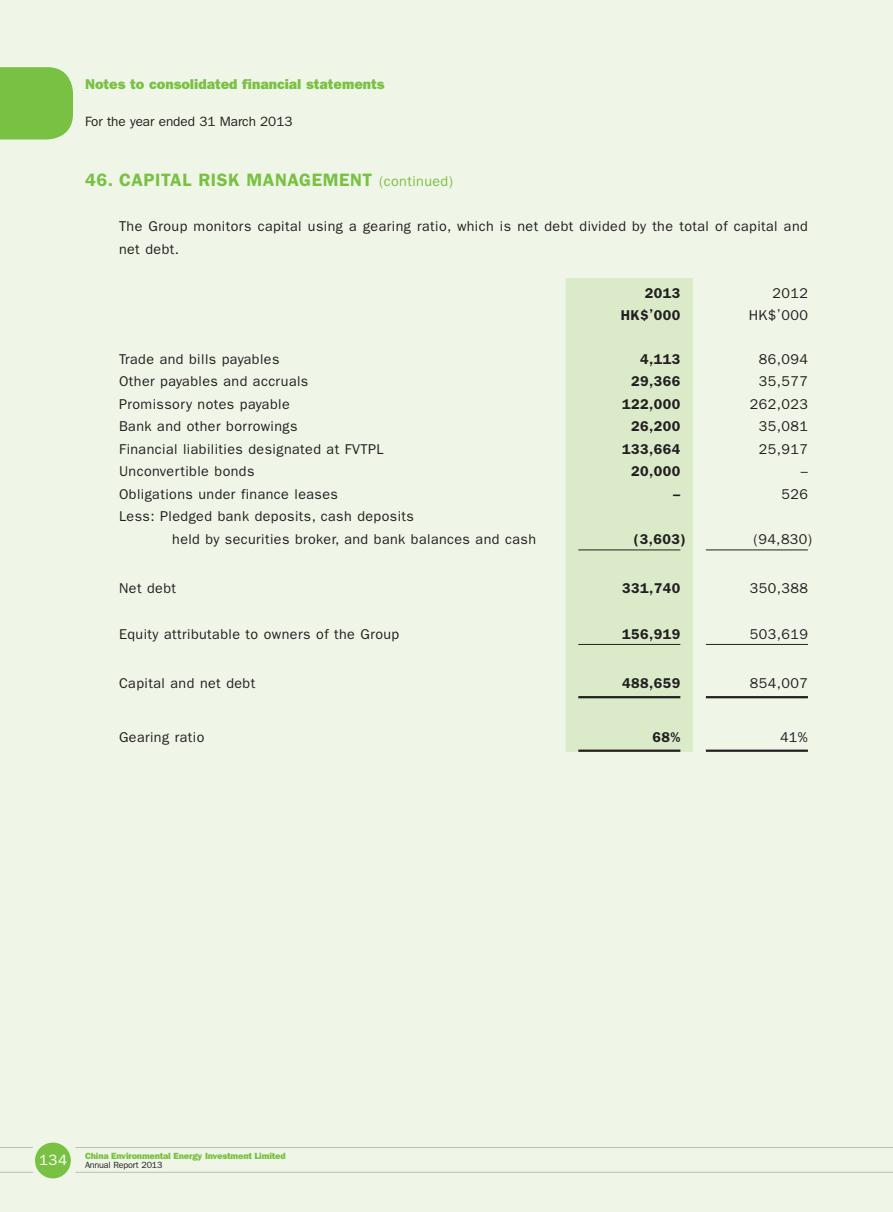
<style>
.page{position:relative;width:893px;height:1212px;background:#eff6e8}
.page>*{position:absolute;margin:0;border:0;box-sizing:border-box;transform-origin:0 0}
.Heading_1{font:600 18px "ITC Franklin Gothic Std";letter-spacing:.03em;color:#79c142}
.Body_Text{font:14.25px/22.5px "ITC Franklin Gothic Std";letter-spacing:.03em;color:#231f20}
.Body_Text-2{font:600 14.25px "ITC Franklin Gothic Std";letter-spacing:.03em;color:#231f20}
.t1{font:14.25px "ITC Franklin Gothic Std Hvy";color:#79c142}
.t2{font:13.5px "ITC Franklin Gothic Std";letter-spacing:-.005em;color:#231f20}
.t3{font:9px "ITC Franklin Gothic Std Hvy";letter-spacing:-.02em;color:#79c142}
.t4{font:9px "ITC Franklin Gothic Std";letter-spacing:-.02em;color:#231f20}
.s1{font-weight:400;font-size:14.25px}
.s2{font-family:"ITC Franklin Gothic Std";font-size:15px;color:#fff}
</style>
<div class="page">
<div style="left:35px;top:1142px;width:36px;height:36px;background:#79c142;border-radius:50%"></div>
<hr style="left:0;top:1147px;width:33px;height:1px;background:#bcbdc0">
<hr style="left:0;top:1172px;width:33px;height:1px;background:#bcbdc0">
<hr style="left:75px;top:1147px;width:818px;height:1px;background:#bcbdc0">
<hr style="left:75px;top:1172px;width:818px;height:1px;background:#bcbdc0">
<div style="left:0;top:67px;width:73px;height:72px;background:#79c142"></div>
<div style="left:566px;top:278px;width:127px;height:474px;background:#dbebca"></div>
<hr style="left:578px;top:549px;width:102px;height:1px;background:#231f20">
<hr style="left:706px;top:549px;width:102px;height:1px;background:#231f20">
<hr style="left:578px;top:644px;width:102px;height:1px;background:#231f20">
<hr style="left:706px;top:644px;width:102px;height:1px;background:#231f20">
<hr style="left:578px;top:696px;width:102px;height:2px;background:#231f20">
<hr style="left:706px;top:696px;width:102px;height:2px;background:#231f20">
<hr style="left:578px;top:749px;width:102px;height:3px;background:#231f20">
<hr style="left:706px;top:749px;width:102px;height:3px;background:#231f20">
<p class="t1" style="left:85px;top:76px;width:301px">Notes to consolidated financial statements</p>
<p class="t2" style="left:85px;top:113px;width:209px">For the year ended 31 March 2013</p>
<p class="Heading_1" style="left:85px;top:169px;width:369px">46. CAPITAL RISK MANAGEMENT <span class="s1">(continued)</span></p>
<p class="Body_Text" style="left:119px;top:215px;width:690px">The Group monitors capital using a gearing ratio, which is net debt divided by the total of capital and net debt.</p>
<p class="Body_Text-2" style="left:645px;top:285px;width:37px">2013</p>
<p class="Body_Text" style="left:772px;top:282px;width:37px">2012</p>
<p class="Body_Text-2" style="left:621px;top:306px;width:61px">HK$’000</p>
<p class="Body_Text" style="left:749px;top:304px;width:61px">HK$’000</p>
<p class="Body_Text" style="left:119px;top:348px;width:162px">Trade and bills payables</p>
<p class="Body_Text-2" style="left:640px;top:351px;width:42px">4,113</p>
<p class="Body_Text" style="left:759px;top:348px;width:51px">86,094</p>
<p class="Body_Text" style="left:119px;top:370px;width:191px">Other payables and accruals</p>
<p class="Body_Text-2" style="left:631px;top:373px;width:51px">29,366</p>
<p class="Body_Text" style="left:759px;top:370px;width:51px">35,577</p>
<p class="Body_Text" style="left:119px;top:393px;width:172px">Promissory notes payable</p>
<p class="Body_Text-2" style="left:622px;top:396px;width:60px">122,000</p>
<p class="Body_Text" style="left:750px;top:393px;width:60px">262,023</p>
<p class="Body_Text" style="left:119px;top:415px;width:180px">Bank and other borrowings</p>
<p class="Body_Text-2" style="left:631px;top:418px;width:51px">26,200</p>
<p class="Body_Text" style="left:759px;top:415px;width:51px">35,081</p>
<p class="Body_Text" style="left:119px;top:438px;width:266px">Financial liabilities designated at FVTPL</p>
<p class="Body_Text-2" style="left:622px;top:441px;width:60px">133,664</p>
<p class="Body_Text" style="left:759px;top:438px;width:51px">25,917</p>
<p class="Body_Text" style="left:119px;top:460px;width:137px">Unconvertible bonds</p>
<p class="Body_Text-2" style="left:631px;top:463px;width:51px">20,000</p>
<p class="Body_Text" style="left:801px;top:460px;width:9px">–</p>
<p class="Body_Text" style="left:119px;top:483px;width:220px">Obligations under finance leases</p>
<p class="Body_Text-2" style="left:673px;top:486px;width:9px">–</p>
<p class="Body_Text" style="left:781px;top:483px;width:28px">526</p>
<p class="Body_Text" style="left:172px;top:505px;width:365px;text-indent:-53px">Less: Pledged bank deposits, cash deposits<br>held by securities broker, and bank balances and cash</p>
<p class="Body_Text-2" style="left:634px;top:531px;width:53px">(3,603)</p>
<p class="Body_Text" style="left:754px;top:528px;width:60px">(94,830)</p>
<p class="Body_Text" style="left:119px;top:577px;width:58px">Net debt</p>
<p class="Body_Text-2" style="left:622px;top:580px;width:60px">331,740</p>
<p class="Body_Text" style="left:750px;top:577px;width:60px">350,388</p>
<p class="Body_Text" style="left:119px;top:622px;width:282px">Equity attributable to owners of the Group</p>
<p class="Body_Text-2" style="left:622px;top:625px;width:60px">156,919</p>
<p class="Body_Text" style="left:750px;top:622px;width:60px">503,619</p>
<p class="Body_Text" style="left:119px;top:672px;width:138px">Capital and net debt</p>
<p class="Body_Text-2" style="left:622px;top:675px;width:60px">488,659</p>
<p class="Body_Text" style="left:750px;top:672px;width:60px">854,007</p>
<p class="Body_Text" style="left:119px;top:725px;width:87px">Gearing ratio</p>
<p class="Body_Text-2" style="left:652px;top:728px;width:29px">68%</p>
<p class="Body_Text" style="left:780px;top:725px;width:29px">41%</p>
<p class="t3" style="left:39px;top:1150px;width:248px"><span class="s2">134</span> China Environmental Energy Investment Limited</p>
<p class="t4" style="left:85px;top:1159px;width:79px">Annual Report 2013</p>
</div>
